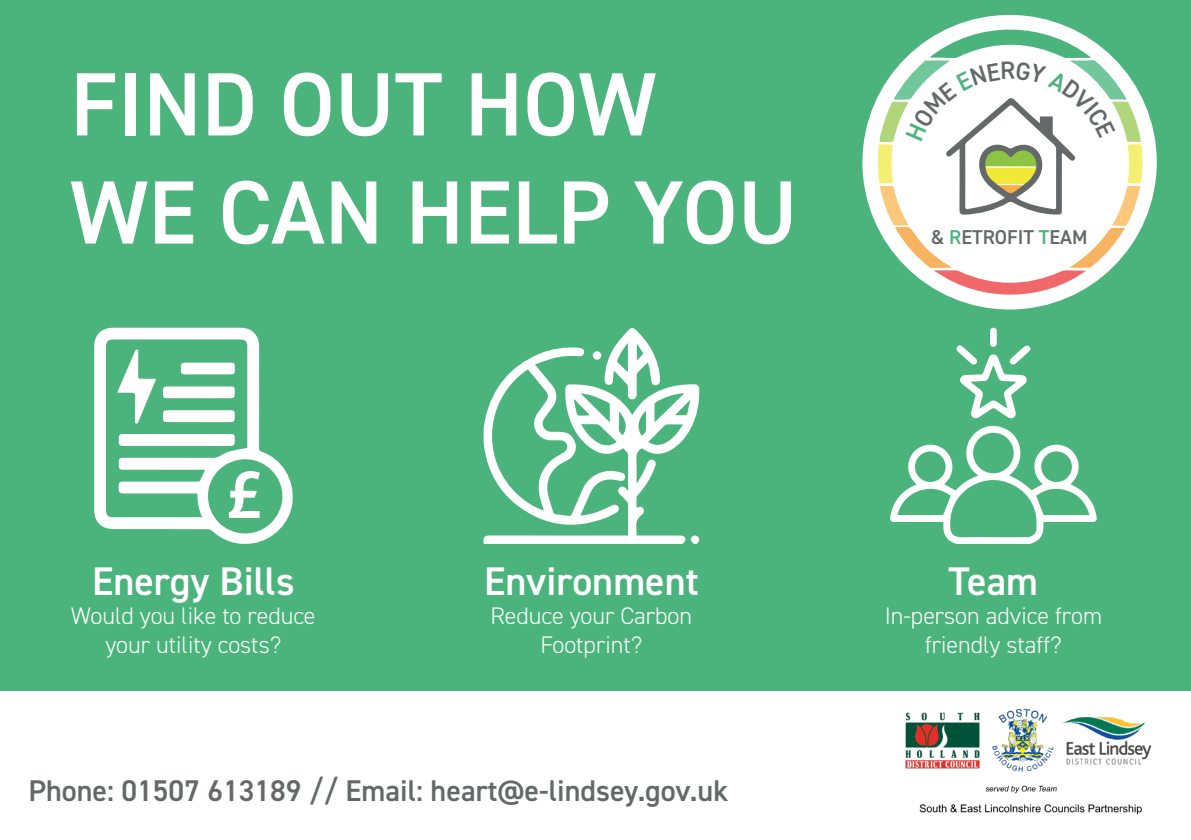
<style>
.page{position:relative;width:1191px;height:840px;background:#fff}
.page>*{position:absolute;margin:0;border:0;box-sizing:border-box;transform-origin:0 0}
.t1{font:600 90px "DIN2014";color:#fff}
.t2{font:700 70.4px "Bliss";color:#fff}
.t3{font:600 40px "DIN2014";color:#fff}
.t4{font:600 30px "DIN2014";color:#646868}
.t5{font:300 24px/28.8px "DIN2014";color:#fff;text-align:center}
.t6{font:600 20px "DIN2014";color:#646868}
.s1{color:#4bb47c}
</style>
<div class="page">
<div style="left:0;top:0;width:1191px;height:690px;background:#4bb47c"></div>
<svg style="left:94px;top:327px;width:199px;height:217px"></svg>
<svg style="left:119px;top:433px;width:116px;height:12px"></svg>
<svg style="left:117px;top:348px;width:39px;height:76px"></svg>
<svg style="left:163px;top:410px;width:72px;height:12px"></svg>
<svg style="left:163px;top:386px;width:72px;height:12px"></svg>
<svg style="left:181px;top:362px;width:54px;height:12px"></svg>
<svg style="left:483px;top:328px;width:216px;height:215px"></svg>
<div style="left:593px;top:351px;width:8px;height:8px;background:#fff;border-radius:50%"></div>
<svg style="left:890px;top:327px;width:207px;height:216px"></svg>
<div style="left:862px;top:15px;width:294px;height:294px;background:#fff;border-radius:50%"></div>
<img style="left:905px;top:708px;width:247px;height:106px">
<svg style="left:877px;top:19px;width:265px;height:286px"></svg>
<p class="t1" style="left:70px;top:45px;width:588px">FIND OUT HOW</p>
<p class="t1" style="left:70px;top:153px;width:729px">WE CAN HELP YOU</p>
<h2 class="t2" style="left:225px;top:450px;width:40px">£</h2>
<p class="t3" style="left:92px;top:555px;width:204px">Energy Bills</p>
<p class="t5" style="left:71px;top:601px;width:246px">Would you like to reduce your utility costs?</p>
<p class="t3" style="left:484px;top:555px;width:216px">Environment</p>
<p class="t5" style="left:490px;top:601px;width:203px">Reduce your Carbon</p>
<p class="t5" style="left:540px;top:630px;width:104px">Footprint?</p>
<p class="t4" style="left:28px;top:770px;width:701px">Phone: 01507 613189 // Email: heart@e-lindsey.gov.uk</p>
<p class="t6" style="left:931px;top:223px;width:158px">&amp; <span class="s1">R</span>ETROFIT <span class="s1">T</span>EAM</p>
<p class="t3" style="left:948px;top:555px;width:91px">Team</p>
<p class="t5" style="left:884px;top:601px;width:219px">In-person advice from friendly staff?</p>
</div>
